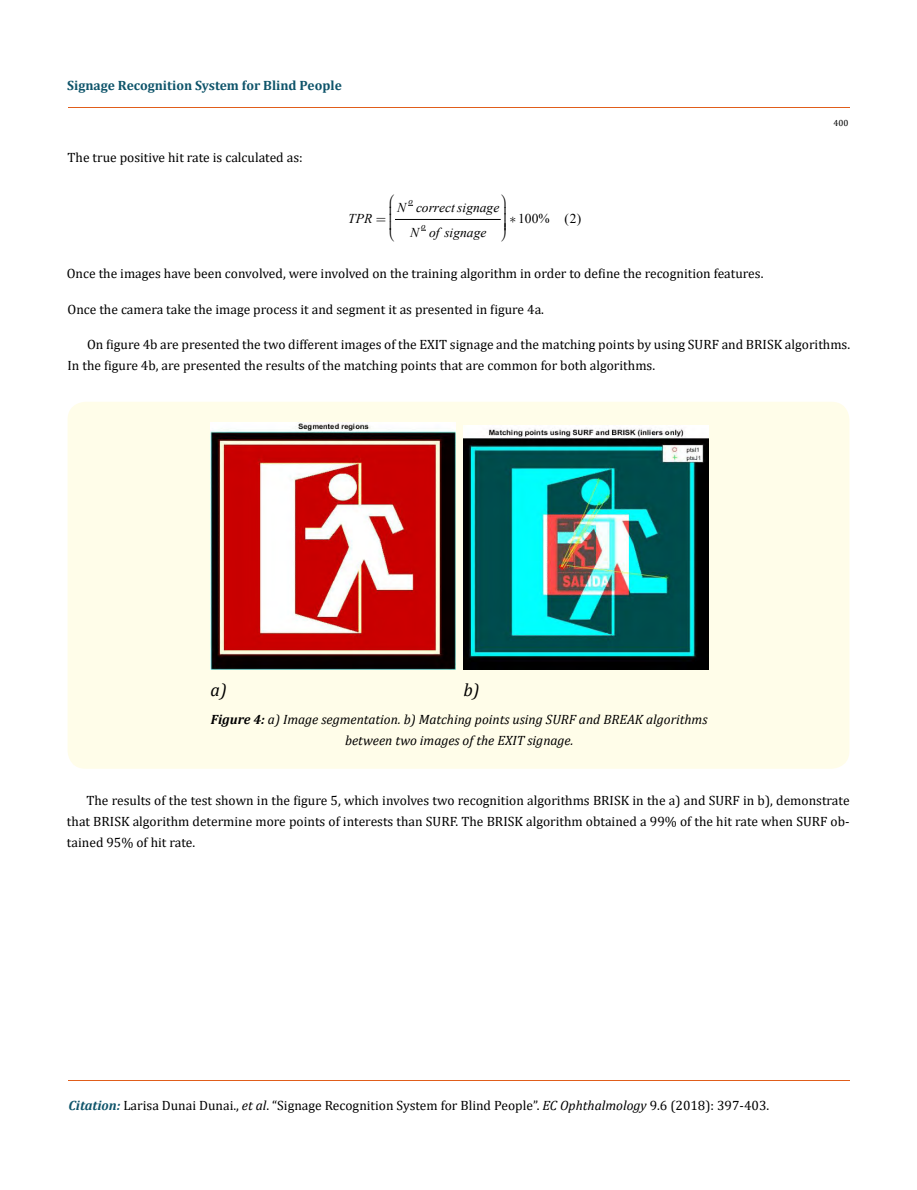
<style>
.page{position:relative;width:917px;height:1190px;background:#fff}
.page>*{position:absolute;margin:0;border:0;box-sizing:border-box;transform-origin:0 0}
.t1{font:italic 18px "Cambria";color:#000}
.t2{font:13.5px/21px "Cambria";color:#000}
.t3{font:italic 13.5px/21px "Cambria";color:#000;text-align:center}
.t4{font:700 13.5px "Cambria";color:#0e546a}
.t5{font:italic 13.5px "Times New Roman";color:#000}
.t6{font:13.5px "Times New Roman";color:#000}
.t7{font:9px "Cambria";color:#000}
.t8{font:italic 9px "Times New Roman";color:#000}
.s1{font-weight:700}
.s2{font-weight:700;font-style:italic;color:#0e546a}
.s3{font-style:italic}
</style>
<div class="page">
<hr style="left:68px;top:108px;width:781px;height:1px;background:#e05d1a">
<hr style="left:68px;top:1080px;width:781px;height:1px;background:#e05d1a">
<hr style="left:395px;top:219px;width:105px;height:1px;background:#000">
<div style="left:68px;top:402px;width:781px;height:366px;background:#fffde9;border-radius:18px"></div>
<img style="left:210px;top:422px;width:245px;height:247px">
<img style="left:463px;top:425px;width:245px;height:244px">
<p class="t4" style="left:67px;top:76px;width:276px">Signage Recognition System for Blind People</p>
<p class="t2" style="left:68px;top:147px;width:237px">The true positive hit rate is calculated as:</p>
<p class="t7" style="left:833px;top:118px;width:16px">400</p>
<p class="t8" style="left:408px;top:194px;width:6px">o</p>
<p class="t5" style="left:397px;top:198px;width:103px">N correct signage</p>
<p class="t6" style="left:518px;top:209px;width:65px">100% (2)</p>
<p class="t5" style="left:348px;top:209px;width:26px">TPR</p>
<p class="t8" style="left:421px;top:219px;width:6px">o</p>
<p class="t5" style="left:410px;top:223px;width:78px">N of signage</p>
<p class="t2" style="left:67px;top:263px;width:698px">Once the images have been convolved, were involved on the training algorithm in order to define the recognition features.</p>
<p class="t2" style="left:68px;top:299px;width:478px">Once the camera take the image process it and segment it as presented in figure 4a.</p>
<p class="t2" style="left:68px;top:333px;width:784px;text-indent:19px">On figure 4b are presented the two different images of the EXIT signage and the matching points by using SURF and BRISK algorithms.<br>In the figure 4b, are presented the results of the matching points that are common for both algorithms.</p>
<h1 class="t1" style="left:210px;top:677px;width:18px">a)</h1>
<h1 class="t1" style="left:463px;top:677px;width:18px">b)</h1>
<p class="t3" style="left:211px;top:708px;width:498px"><span class="s1">Figure 4:</span> a) Image segmentation. b) Matching points using SURF and BREAK algorithms between two images of the EXIT signage.</p>
<p class="t2" style="left:67px;top:789px;width:784px;text-align:justify;text-indent:19px">The results of the test shown in the figure 5, which involves two recognition algorithms BRISK in the a) and SURF in b), demonstrate that BRISK algorithm determine more points of interests than SURF. The BRISK algorithm obtained a 99% of the hit rate when SURF ob&shy;tained 95% of hit rate.</p>
<p class="t2" style="left:68px;top:1094px;width:702px"><span class="s2">Citation:</span> Larisa Dunai Dunai., <span class="s3">et al</span>. “Signage Recognition System for Blind People”. <span class="s3">EC Ophthalmology</span> 9.6 (2018): 397-403.</p>
</div>
